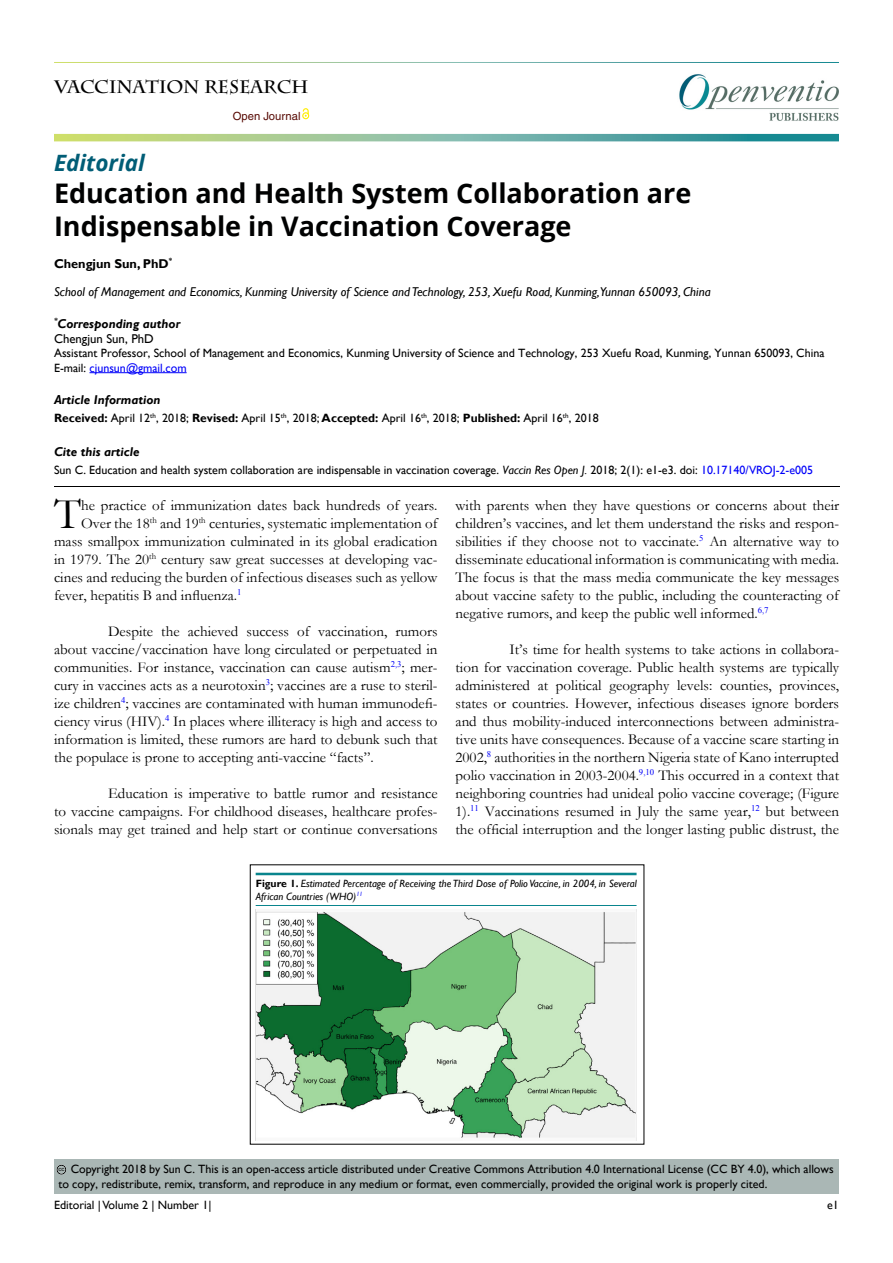
<style>
.page{position:relative;width:893px;height:1263px;background:#fff}
.page>*{position:absolute;margin:0;border:0;box-sizing:border-box;transform-origin:0 0}
.t1{font:43.8px "Garamond";color:#000}
.t2{font:700 27px/32.4px "Open Sans";color:#000101}
.t3{font:italic 700 22.5px "Open Sans";color:#015d76}
.t4{font:700 18px "Charlemagne Std";color:#000}
.t5{font:15px/18px "Garamond";color:#000;text-align:justify}
.t6{font:italic 12.75px "Gill Sans";color:#000101}
.t7{font:italic 700 12.75px/15.3px "Gill Sans";color:#000101}
.t8{font:700 12.75px "Gill Sans";color:#000101}
.t9{font:italic 700 12.75px "Gill Sans";color:#000}
.t10{font:12px/14.4px "Gill Sans";color:#000}
.t11{font:12px/14.4px "Gill Sans";color:#000101}
.t12{font:11.25px "Helvetica LT Std";color:#580b05}
.t13{font:italic 10.5px/12.6px "Gill Sans";color:#000}
.t14{font:5.7px "Arial";color:#000}
.s1{font-weight:400;font-style:normal}
.s2{color:#0000fa}
.s3{font-weight:700;color:#000101}
.s4{color:#000101}
.s5{font-weight:700}
.s6{font-style:italic}
.s7{font-weight:700;font-style:normal}
.s8{font-size:11.85px}
</style>
<div class="page">
<img style="left:679px;top:74px;width:160px;height:47px">
<svg style="left:54px;top:134px;width:785px;height:7px;background:#7bb696"></svg>
<svg style="left:303px;top:108px;width:6px;height:10px"></svg>
<hr style="left:89px;top:372px;width:98px;height:1px;background:#0000fa">
<div style="left:41px;top:475px;width:810px;height:14px;background:#f9f2f3;opacity:.75"></div>
<div style="left:54px;top:1159px;width:785px;height:35px;background:#aab7b5"></div>
<div style="left:44px;top:1151px;width:37px;height:24px;background:#f9f2f3;opacity:.75"></div>
<div style="left:243px;top:860px;width:406px;height:16px;background:#f9f2f3;opacity:.75"></div>
<img style="left:255px;top:910px;width:382px;height:230px">
<p class="t4" style="left:54px;top:77px;width:256px">VACCINATION RESEARCH</p>
<p class="t12" style="left:233px;top:109px;width:69px">Open Journal</p>
<h3 class="t3" style="left:54px;top:147px;width:92px">Editorial</h3>
<h2 class="t2" style="left:54px;top:176px;width:639px">Education and Health System Collaboration are<br>Indispensable in Vaccination Coverage</h2>
<p class="t8" style="left:54px;top:256px;width:120px">Chengjun Sun, PhD<sup>*</sup></p>
<p class="t6" style="left:54px;top:284px;width:658px">School of Management and Economics, Kunming University of Science and Technology, 253, Xuefu Road, Kunming,Yunnan 650093, China</p>
<p class="t7" style="left:54px;top:316px;width:128px"><sup>*</sup>Corresponding author<br><span class="s1">Chengjun Sun, PhD</span></p>
<p class="t11" style="left:54px;top:346px;width:772px">Assistant Professor, School of Management and Economics, Kunming University of Science and Technology, 253 Xuefu Road, Kunming, Yunnan 650093, China<br>E-mail: <span class="s2">cjunsun@gmail.com</span></p>
<p class="t7" style="left:54px;top:392px;width:108px">Article Information</p>
<p class="t10" style="left:54px;top:411px;width:546px"><span class="s3">Received:</span> April <span class="s4">12</span><sup>th</sup><span class="s4">, 2018;</span> <span class="s5">Revised:</span> <span class="s4">April 15</span><sup>th</sup><span class="s4">, 2018;</span> <span class="s3">Accepted:</span> April 16<sup>th</sup>, 2018; <span class="s3">Published:</span> April 16<sup>th</sup>, 2018</p>
<p class="t9" style="left:54px;top:444px;width:87px">Cite this article</p>
<p class="t11" style="left:54px;top:463px;width:761px">Sun C. Education and health system collaboration are indispensable in vaccination coverage. <span class="s6">Vaccin Res Open J.</span> 2018; 2(1): e1-e3. doi: <span class="s2">10.17140/VROJ-2-e005</span></p>
<h1 class="t1" style="left:54px;top:485px;width:28px">T</h1>
<p class="t5" style="left:81px;top:496px;width:358px">he practice of immunization dates back hundreds of years.</p>
<p class="t5" style="left:81px;top:514px;width:358px">Over the 18<sup>th</sup> and 19<sup>th</sup> centuries, systematic implementation of</p>
<p class="t5" style="left:54px;top:532px;width:385px">mass smallpox immunization culminated in its global eradication</p>
<p class="t5" style="left:54px;top:550px;width:385px">in 1979. The 20<sup>th</sup> century saw great successes at developing vac-</p>
<p class="t5" style="left:54px;top:568px;width:385px">cines and reducing the burden of infectious diseases such as yellow</p>
<p class="t5" style="left:54px;top:586px;width:189px">fever, hepatitis B and influenza.<sup>1</sup></p>
<p class="t5" style="left:54px;top:622px;width:385px;text-indent:54px">Despite the achieved success of vaccination, rumors about vaccine/vaccination have long circulated or perpetuated in communities. For instance, vaccination can cause autism<sup>2,3</sup>; mer&shy;cury in vaccines acts as a neurotoxin<sup>3</sup>; vaccines are a ruse to steril&shy;ize children<sup>4</sup>; vaccines are contaminated with human immunodefi&shy;ciency virus (HIV).<sup>4</sup> In places where illiteracy is high and access to information is limited, these rumors are hard to debunk such that the populace is prone to accepting anti-vaccine “facts”.</p>
<p class="t5" style="left:54px;top:784px;width:385px;text-indent:54px">Education is imperative to battle rumor and resistance to vaccine campaigns. For childhood diseases, healthcare profes&shy;sionals may get trained and help start or continue conversations</p>
<p class="t5" style="left:456px;top:496px;width:385px">with parents when they have questions or concerns about their children’s vaccines, and let them understand the risks and respon&shy;sibilities if they choose not to vaccinate.<sup>5</sup> An alternative way to disseminate educational information is communicating with media.<br>The focus is that the mass media communicate the key messages about vaccine safety to the public, including the counteracting of negative rumors, and keep the public well informed.<sup>6,7</sup></p>
<p class="t5" style="left:456px;top:640px;width:385px;text-indent:54px">It’s time for health systems to take actions in collabora&shy;tion for vaccination coverage. Public health systems are typically administered at political geography levels: counties, provinces, states or countries. However, infectious diseases ignore borders and thus mobility-induced interconnections between administra&shy;tive units have consequences. Because of a vaccine scare starting in 2002,<sup>8</sup> authorities in the northern Nigeria state of Kano interrupted polio vaccination in 2003-2004.<sup>9,10</sup> This occurred in a context that neighboring countries had unideal polio vaccine coverage; (Figure 1).<sup>11</sup> Vaccinations resumed in July the same year,<sup>12</sup> but between the official interruption and the longer lasting public distrust, the</p>
<p class="t13" style="left:256px;top:877px;width:383px"><span class="s7">Figure 1.</span> Estimated Percentage of Receiving the Third Dose of Polio Vaccine, in 2004, in Several<br>African Countries (WHO)<sup>11</sup></p>
<p class="t10" style="left:58px;top:1162px;width:777px;text-indent:12px">Copyright 2018 by <span class="s8">Sun C.</span> This is an open-access article distributed under Creative Commons Attribution 4.0 International License (CC BY 4.0), which allows to copy, redistribute, remix, transform, and reproduce in any medium or format, even commercially, provided the original work is properly cited.</p>
<p class="t14" style="left:59px;top:1165px;width:7px">cc</p>
<p class="t10" style="left:54px;top:1198px;width:159px">Editorial | Volume 2 | Number 1|</p>
<p class="t10" style="left:827px;top:1198px;width:13px">e1</p>
</div>
